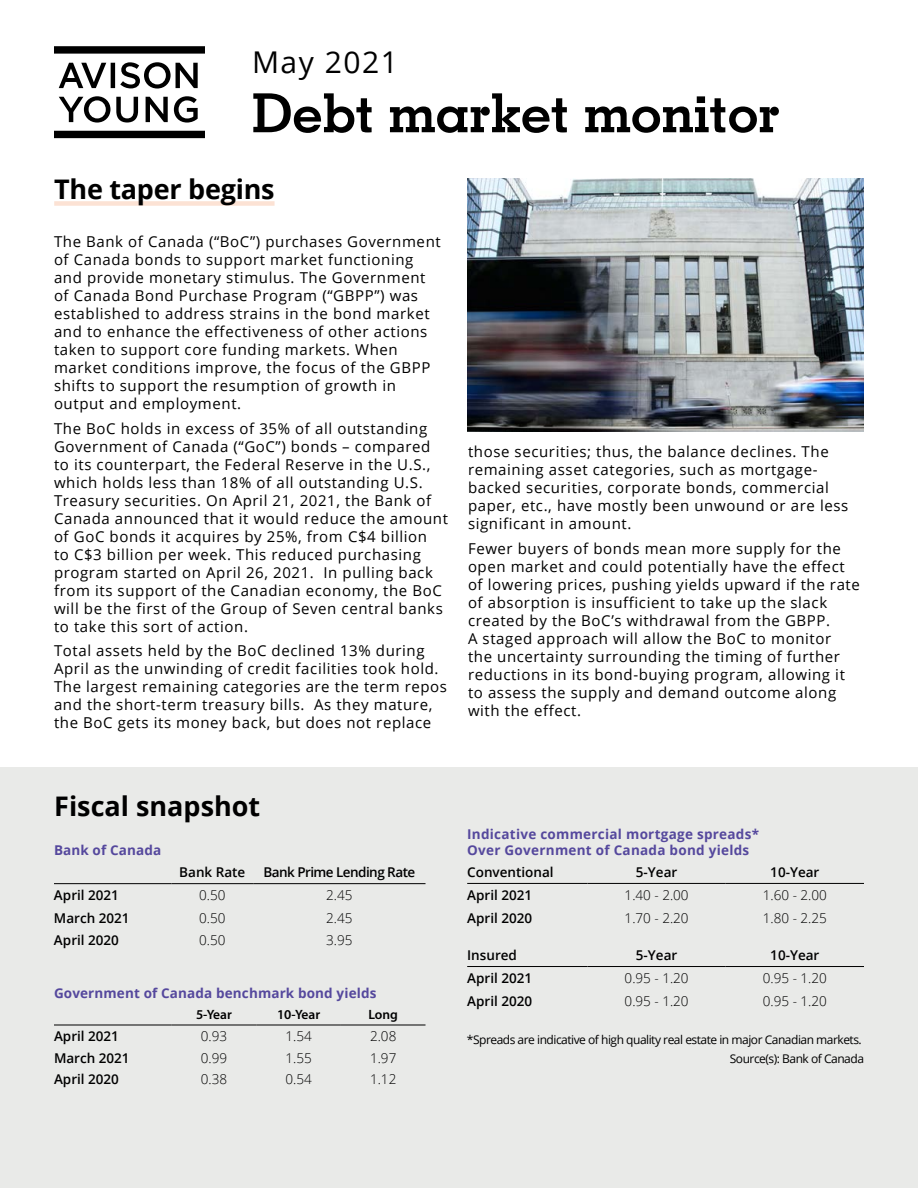
<style>
.page{position:relative;width:918px;height:1188px;background:#fff}
.page>*{position:absolute;margin:0;border:0;box-sizing:border-box;transform-origin:0 0}
.t1{font:700 54px "Geometric Slab 703 BT";color:#000}
.t2{font:30px "Open Sans";letter-spacing:.05em;color:#000}
.t3{font:700 27px "Open Sans";color:#000}
.t4{font:15px/18px "Open Sans";letter-spacing:.04em;color:#000}
.t5{font:600 13.5px "Open Sans";color:#000}
.t6{font:300 13.5px "Open Sans";color:#000}
.t7{font:700 13.5px/16.2px "Open Sans";letter-spacing:.02em;color:#55489d}
.t8{font:600 13.5px "Open Sans";letter-spacing:-.04em;color:#000}
.t9{font:600 13.5px "Myriad Pro";color:#000}
.t10{font:12px "Open Sans";letter-spacing:-.04em;color:#000}
</style>
<div class="page">
<div style="left:0;top:768px;width:918px;height:420px;background:#e9eae8"></div>
<svg style="left:54px;top:46px;width:151px;height:8px"></svg>
<svg style="left:54px;top:131px;width:151px;height:7px"></svg>
<svg style="left:59px;top:62px;width:139px;height:27px"></svg>
<svg style="left:59px;top:96px;width:51px;height:27px"></svg>
<svg style="left:116px;top:97px;width:22px;height:26px"></svg>
<svg style="left:146px;top:97px;width:22px;height:25px"></svg>
<svg style="left:174px;top:96px;width:24px;height:27px"></svg>
<img style="left:467px;top:178px;width:397px;height:254px">
<hr style="left:54px;top:883px;width:117px;height:1px;background:#000">
<hr style="left:171px;top:883px;width:82px;height:1px;background:#000">
<hr style="left:253px;top:883px;width:173px;height:1px;background:#000">
<hr style="left:467px;top:883px;width:121px;height:1px;background:#000">
<hr style="left:588px;top:883px;width:138px;height:1px;background:#000">
<hr style="left:726px;top:883px;width:138px;height:1px;background:#000">
<hr style="left:467px;top:966px;width:121px;height:1px;background:#000">
<hr style="left:588px;top:966px;width:138px;height:1px;background:#000">
<hr style="left:726px;top:966px;width:138px;height:1px;background:#000">
<hr style="left:54px;top:1025px;width:118px;height:1px;background:#000">
<hr style="left:172px;top:1025px;width:84px;height:1px;background:#000">
<hr style="left:256px;top:1025px;width:85px;height:1px;background:#000">
<hr style="left:341px;top:1025px;width:85px;height:1px;background:#000">
<div style="left:54px;top:201px;width:221px;height:5px;background:#fce2d4"></div>
<h2 class="t2" style="left:252px;top:41px;width:147px">May 2021</h2>
<h1 class="t1" style="left:252px;top:80px;width:530px">Debt market monitor</h1>
<h3 class="t3" style="left:54px;top:170px;width:222px">The taper begins</h3>
<p class="t4" style="left:54px;top:232px;width:388px">The Bank of Canada (“BoC”) purchases Government of Canada bonds to support market functioning and provide monetary stimulus. The Government of Canada Bond Purchase Program (“GBPP”) was established to address strains in the bond market and to enhance the effectiveness of other actions taken to support core funding markets. When market conditions improve, the focus of the GBPP shifts to support the resumption of growth in output and employment.</p>
<p class="t4" style="left:54px;top:419px;width:396px">The BoC holds in excess of 35% of all outstanding Government of Canada (“GoC”) bonds – compared to its counterpart, the Federal Reserve in the U.S., which holds less than 18% of all outstanding U.S.<br>Treasury securities. On April 21, 2021, the Bank of Canada announced that it would reduce the amount of GoC bonds it acquires by 25%, from C$4 billion<br>to C$3 billion per week. This reduced purchasing program started on April 26, 2021. In pulling back from its support of the Canadian economy, the BoC will be the first of the Group of Seven central banks to take this sort of action.</p>
<p class="t4" style="left:54px;top:642px;width:395px">Total assets held by the BoC declined 13% during April as the unwinding of credit facilities took hold.<br>The largest remaining categories are the term repos and the short-term treasury bills. As they mature, the BoC gets its money back, but does not replace</p>
<p class="t4" style="left:468px;top:442px;width:382px">those securities; thus, the balance declines. The remaining asset categories, such as mortgage&shy;backed securities, corporate bonds, commercial paper, etc., have mostly been unwound or are less significant in amount.</p>
<p class="t4" style="left:468px;top:539px;width:393px">Fewer buyers of bonds mean more supply for the open market and could potentially have the effect of lowering prices, pushing yields upward if the rate of absorption is insufficient to take up the slack created by the BoC’s withdrawal from the GBPP.<br>A staged approach will allow the BoC to monitor<br>the uncertainty surrounding the timing of further reductions in its bond-buying program, allowing it to assess the supply and demand outcome along with the effect.</p>
<h3 class="t3" style="left:54px;top:787px;width:208px">Fiscal snapshot</h3>
<p class="t7" style="left:54px;top:842px;width:109px">Bank of Canada</p>
<p class="t5" style="left:179px;top:863px;width:68px">Bank Rate</p>
<p class="t8" style="left:264px;top:863px;width:153px">Bank Prime Lending Rate</p>
<p class="t5" style="left:54px;top:886px;width:67px">April 2021</p>
<p class="t6" style="left:199px;top:886px;width:28px">0.50</p>
<p class="t6" style="left:326px;top:886px;width:28px">2.45</p>
<p class="t5" style="left:54px;top:908px;width:77px">March 2021</p>
<p class="t6" style="left:199px;top:908px;width:28px">0.50</p>
<p class="t6" style="left:326px;top:908px;width:28px">2.45</p>
<p class="t5" style="left:54px;top:931px;width:67px">April 2020</p>
<p class="t6" style="left:199px;top:931px;width:28px">0.50</p>
<p class="t6" style="left:326px;top:931px;width:28px">3.95</p>
<p class="t7" style="left:54px;top:984px;width:324px">Government of Canada benchmark bond yields</p>
<p class="t9" style="left:196px;top:1006px;width:37px">5-Year</p>
<p class="t9" style="left:277px;top:1006px;width:45px">10-Year</p>
<p class="t9" style="left:368px;top:1006px;width:31px">Long</p>
<p class="t5" style="left:54px;top:1027px;width:67px">April 2021</p>
<p class="t6" style="left:201px;top:1027px;width:28px">0.93</p>
<p class="t6" style="left:285px;top:1027px;width:28px">1.54</p>
<p class="t6" style="left:370px;top:1027px;width:28px">2.08</p>
<p class="t5" style="left:54px;top:1048px;width:77px">March 2021</p>
<p class="t6" style="left:201px;top:1048px;width:28px">0.99</p>
<p class="t6" style="left:285px;top:1048px;width:28px">1.55</p>
<p class="t6" style="left:370px;top:1048px;width:28px">1.97</p>
<p class="t5" style="left:54px;top:1070px;width:67px">April 2020</p>
<p class="t6" style="left:201px;top:1070px;width:28px">0.38</p>
<p class="t6" style="left:285px;top:1070px;width:28px">0.54</p>
<p class="t6" style="left:370px;top:1070px;width:28px">1.12</p>
<p class="t7" style="left:467px;top:826px;width:293px">Indicative commercial mortgage spreads*<br>Over Government of Canada bond yields</p>
<p class="t5" style="left:467px;top:863px;width:88px">Conventional</p>
<p class="t5" style="left:636px;top:863px;width:43px">5-Year</p>
<p class="t5" style="left:770px;top:863px;width:51px">10-Year</p>
<p class="t5" style="left:467px;top:886px;width:67px">April 2021</p>
<p class="t6" style="left:625px;top:886px;width:66px">1.40 - 2.00</p>
<p class="t6" style="left:763px;top:886px;width:66px">1.60 - 2.00</p>
<p class="t5" style="left:467px;top:909px;width:67px">April 2020</p>
<p class="t6" style="left:625px;top:909px;width:66px">1.70 - 2.20</p>
<p class="t6" style="left:763px;top:909px;width:66px">1.80 - 2.25</p>
<p class="t5" style="left:467px;top:946px;width:51px">Insured</p>
<p class="t5" style="left:636px;top:946px;width:43px">5-Year</p>
<p class="t5" style="left:770px;top:946px;width:51px">10-Year</p>
<p class="t5" style="left:467px;top:969px;width:67px">April 2021</p>
<p class="t6" style="left:625px;top:969px;width:66px">0.95 - 1.20</p>
<p class="t6" style="left:763px;top:969px;width:66px">0.95 - 1.20</p>
<p class="t5" style="left:467px;top:992px;width:67px">April 2020</p>
<p class="t6" style="left:625px;top:992px;width:66px">0.95 - 1.20</p>
<p class="t6" style="left:763px;top:992px;width:66px">0.95 - 1.20</p>
<p class="t10" style="left:467px;top:1031px;width:396px">*Spreads are indicative of high quality real estate in major Canadian markets.</p>
<p class="t10" style="left:730px;top:1050px;width:136px">Source(s): Bank of Canada</p>
</div>
